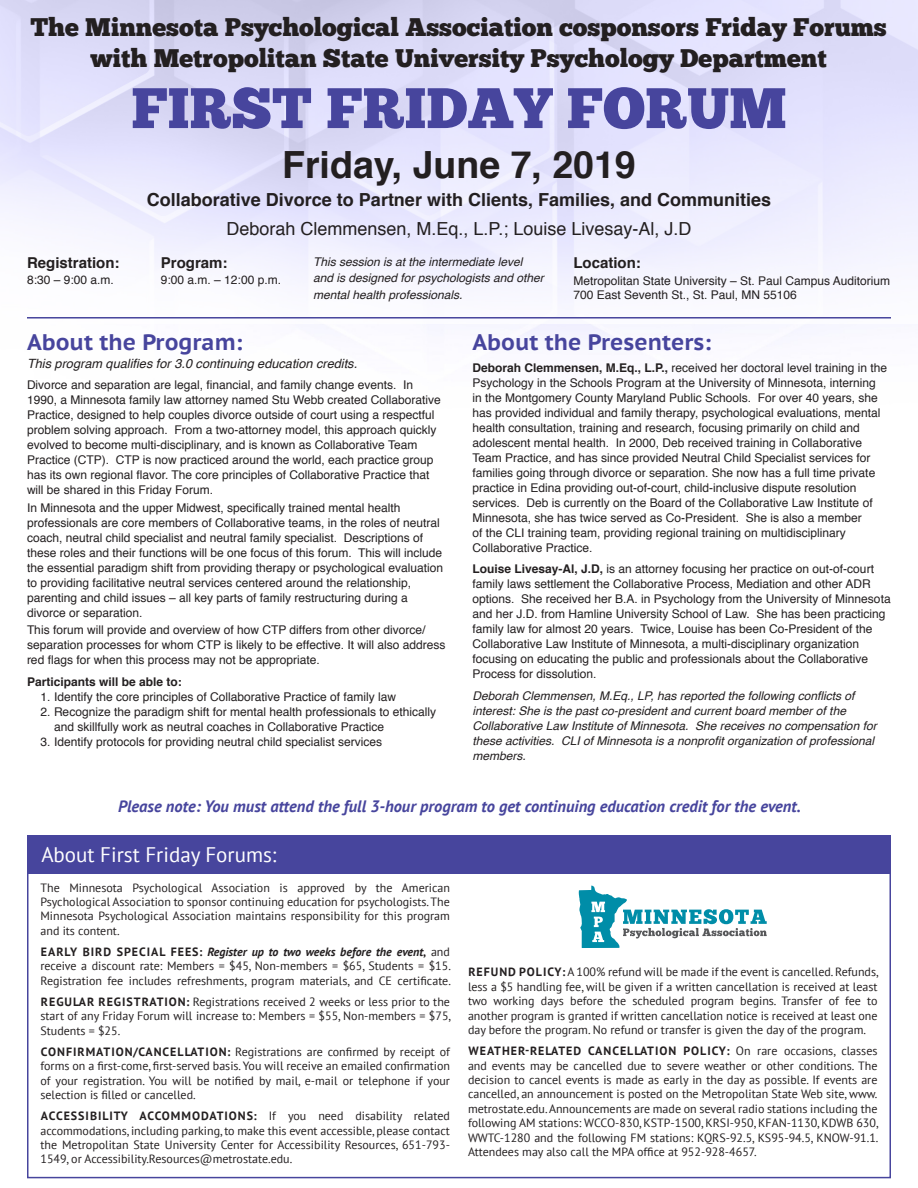
<style>
.page{position:relative;width:918px;height:1188px;background:#fff}
.page>*{position:absolute;margin:0;border:0;box-sizing:border-box;transform-origin:0 0}
.t1{font:57px "Chunk Five";color:#47459d}
.t2{font:700 37.5px "Helvetica";color:#231f20}
.t3{font:25.5px/30.6px "Chunk Five";color:#231f20;text-align:center}
.body{font:700 22.5px "PT Sans Caption";color:#47459d}
.sub{font:21px "PT Sans";color:#fff}
.t4{font:700 18px "Helvetica";color:#231f20}
.t5{font:18px "Helvetica";color:#231f20}
.body-2{font:italic 700 16.5px "PT Sans";color:#47459d}
.t6{font:700 15px "Helvetica";color:#231f20}
.t7{font:italic 12.75px "Helvetica";color:#231f20}
.t8{font:12px/15px "Helvetica";color:#231f20}
.Body{font:12px/14.4px "PT Sans";color:#231f20;text-align:justify}
.t9{font:italic 12px/15px "Helvetica";color:#231f20}
.t10{font:700 12px "Helvetica";color:#231f20}
.s1{font-weight:700}
.s2{font-weight:700;font-style:italic}
</style>
<div class="page">
<svg style="left:0;top:0;width:918px;height:301px;fill:#e5e4fe"></svg>
<div style="left:27px;top:835px;width:864px;height:39px;background:#47459d"></div>
<svg style="left:579px;top:886px;width:188px;height:62px"></svg>
<hr style="left:27px;top:317px;width:864px;height:2px;background:#47459d">
<p class="t3" style="left:30px;top:12px;width:858px">The Minnesota Psychological Association cosponsors Friday Forums with Metropolitan State University Psychology Department</p>
<p class="t1" style="left:131px;top:74px;width:657px">FIRST FRIDAY FORUM</p>
<p class="t6" style="left:27px;top:250px;width:94px">Registration:</p>
<p class="t8" style="left:27px;top:273px;width:88px">8:30 – 9:00 a.m.</p>
<p class="t2" style="left:282px;top:135px;width:355px">Friday, June 7, 2019</p>
<p class="t4" style="left:147px;top:186px;width:626px">Collaborative Divorce to Partner with Clients, Families, and Communities</p>
<p class="t5" style="left:227px;top:215px;width:466px">Deborah Clemmensen, M.Eq., L.P.; Louise Livesay-Al, J.D</p>
<p class="t6" style="left:161px;top:250px;width:68px">Program:</p>
<p class="t8" style="left:161px;top:273px;width:122px">9:00 a.m. – 12:00 p.m.</p>
<p class="t9" style="left:313px;top:254px;width:232px;line-height:16.5px">This session is at the intermediate level and is designed for psychologists and other mental health professionals.</p>
<p class="t6" style="left:573px;top:251px;width:69px">Location:</p>
<p class="t8" style="left:573px;top:273px;width:318px;line-height:14.4px">Metropolitan State University – St. Paul Campus Auditorium<br>700 East Seventh St., St. Paul, MN 55106</p>
<p class="body" style="left:27px;top:327px;width:217px">About the Program:</p>
<p class="t7" style="left:27px;top:353px;width:332px">This program qualifies for 3.0 continuing education credits.</p>
<p class="t8" style="left:27px;top:378px;width:415px">Divorce and separation are legal, financial, and family change events. In 1990, a Minnesota family law attorney named Stu Webb created Collaborative Practice, designed to help couples divorce outside of court using a respectful problem solving approach. From a two-attorney model, this approach quickly evolved to become multi-disciplinary, and is known as Collaborative Team Practice (CTP). CTP is now practiced around the world, each practice group has its own regional flavor. The core principles of Collaborative Practice that will be shared in this Friday Forum.</p>
<p class="t8" style="left:27px;top:500px;width:418px">In Minnesota and the upper Midwest, specifically trained mental health professionals are core members of Collaborative teams, in the roles of neutral coach, neutral child specialist and neutral family specialist. Descriptions of these roles and their functions will be one focus of this forum. This will include the essential paradigm shift from providing therapy or psychological evaluation to providing facilitative neutral services centered around the relationship, parenting and child issues – all key parts of family restructuring during a divorce or separation.</p>
<p class="t8" style="left:27px;top:623px;width:420px">This forum will provide and overview of how CTP differs from other divorce/ separation processes for whom CTP is likely to be effective. It will also address red flags for when this process may not be appropriate.</p>
<p class="t10" style="left:27px;top:672px;width:156px">Participants will be able to:</p>
<p class="t8" style="left:40px;top:690px;width:357px">1. Identify the core principles of Collaborative Practice of family law</p>
<p class="t8" style="left:54px;top:705px;width:384px;text-indent:-14px">2. Recognize the paradigm shift for mental health professionals to ethically and skillfully work as neutral coaches in Collaborative Practice</p>
<p class="t8" style="left:40px;top:735px;width:343px">3. Identify protocols for providing neutral child specialist services</p>
<p class="body" style="left:472px;top:327px;width:240px">About the Presenters:</p>
<p class="t8" style="left:472px;top:360px;width:416px"><span class="s1">Deborah Clemmensen, M.Eq., L.P.,</span> received her doctoral level training in the Psychology in the Schools Program at the University of Minnesota, interning in the Montgomery County Maryland Public Schools. For over 40 years, she has provided individual and family therapy, psychological evaluations, mental health consultation, training and research, focusing primarily on child and adolescent mental health. In 2000, Deb received training in Collaborative Team Practice, and has since provided Neutral Child Specialist services for families going through divorce or separation. She now has a full time private practice in Edina providing out-of-court, child-inclusive dispute resolution services. Deb is currently on the Board of the Collaborative Law Institute of Minnesota, she has twice served as Co-President. She is also a member<br>of the CLI training team, providing regional training on multidisciplinary Collaborative Practice.</p>
<p class="t8" style="left:472px;top:562px;width:420px"><span class="s1">Louise Livesay-Al, J.D,</span> is an attorney focusing her practice on out-of-court family laws settlement the Collaborative Process, Mediation and other ADR options. She received her B.A. in Psychology from the University of Minnesota and her J.D. from Hamline University School of Law. She has been practicing family law for almost 20 years. Twice, Louise has been Co-President of the Collaborative Law Institute of Minnesota, a multi-disciplinary organization focusing on educating the public and professionals about the Collaborative Process for dissolution.</p>
<p class="t9" style="left:472px;top:689px;width:406px">Deborah Clemmensen, M.Eq., LP, has reported the following conflicts of interest: She is the past co-president and current board member of the Collaborative Law Institute of Minnesota. She receives no compensation for these activities. CLI of Minnesota is a nonprofit organization of professional members.</p>
<p class="body-2" style="left:118px;top:795px;width:684px">Please note: You must attend the full 3-hour program to get continuing education credit for the event.</p>
<p class="sub" style="left:41px;top:841px;width:237px">About First Friday Forums:</p>
<p class="Body" style="left:40px;top:880px;width:411px">The Minnesota Psychological Association is approved by the American Psychological Association to sponsor continuing education for psychologists. The Minnesota Psychological Association maintains responsibility for this program and its content.</p>
<p class="Body" style="left:40px;top:944px;width:412px"><span class="s1">EARLY BIRD SPECIAL FEES:</span> <span class="s2">Register up to two weeks before the event</span><span class="s1">,</span> and receive a discount rate: Members = $45, Non-members = $65, Students = $15.<br>Registration fee includes refreshments, program materials, and CE certificate.</p>
<p class="Body" style="left:40px;top:994px;width:412px"><span class="s1">REGULAR REGISTRATION:</span> Registrations received 2 weeks or less prior to the start of any Friday Forum will increase to: Members = $55, Non-members = $75, Students = $25.</p>
<p class="Body" style="left:40px;top:1044px;width:411px"><span class="s1">CONFIRMATION/CANCELLATION:</span> Registrations are confirmed by receipt of forms on a first-come, first-served basis. You will receive an emailed confirmation of your registration. You will be notified by mail, e-mail or telephone if your selection is filled or cancelled.</p>
<p class="Body" style="left:40px;top:1108px;width:411px"><span class="s1">ACCESSIBILITY ACCOMMODATIONS:</span> If you need disability related accommodations, including parking, to make this event accessible, please contact the Metropolitan State University Center for Accessibility Resources, 651-793- 1549, or Accessibility.Resources@metrostate.edu.</p>
<p class="Body" style="left:468px;top:965px;width:412px"><span class="s1">REFUND POLICY:</span> A 100% refund will be made if the event is cancelled. Refunds, less a $5 handling fee, will be given if a written cancellation is received at least two working days before the scheduled program begins. Transfer of fee to another program is granted if written cancellation notice is received at least one day before the program. No refund or transfer is given the day of the program.</p>
<p class="Body" style="left:468px;top:1044px;width:412px"><span class="s1">WEATHER-RELATED CANCELLATION POLICY:</span> On rare occasions, classes and events may be cancelled due to severe weather or other conditions. The decision to cancel events is made as early in the day as possible. If events are cancelled, an announcement is posted on the Metropolitan State Web site, www. metrostate.edu. Announcements are made on several radio stations including the following AM stations: WCCO-830, KSTP-1500, KRSI-950, KFAN-1130, KDWB 630, WWTC-1280 and the following FM stations: KQRS-92.5, KS95-94.5, KNOW-91.1.<br>Attendees may also call the MPA office at 952-928-4657.</p>
</div>
